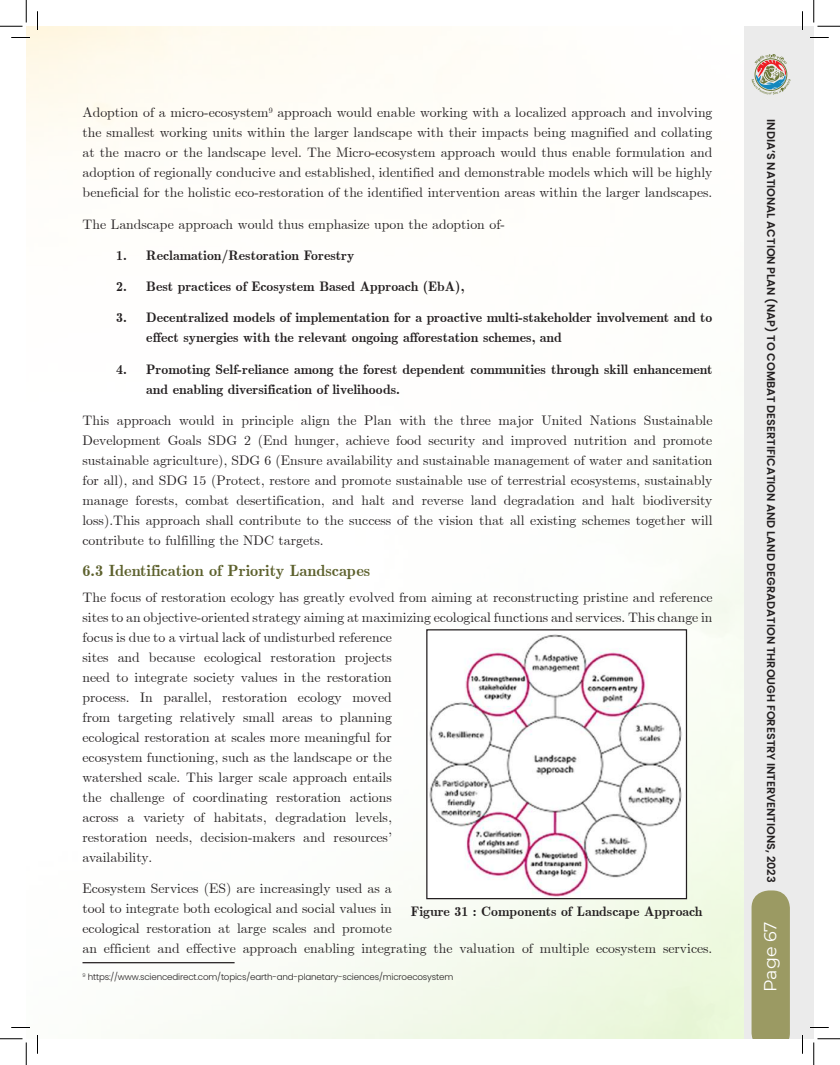
<style>
.page{position:relative;width:840px;height:1065px;background:#fff}
.page>*{position:absolute;margin:0;border:0;box-sizing:border-box;transform-origin:0 0}
.t1{font:17.5px "Montserrat";letter-spacing:-.005em;color:#fff}
.t2{font:700 16.25px "Euclid";color:#5d612d}
.t3{font:13.75px/20px "Euclid";color:#231f20;text-align:justify}
.t4{font:700 13.75px/20px "Euclid";color:#231f20}
.t5{font:600 11.25px "Poppins";color:#231f20}
.t6{font:300 8.75px "Poppins";letter-spacing:-.02em;color:#231f20}
</style>
<div class="page">
<div style="left:744px;top:26px;width:70px;height:1013px;background:#ebebeb"></div>
<svg style="left:751px;top:54px;width:40px;height:41px"></svg>
<div style="left:752px;top:890px;width:38px;height:149px;background:#9b9a63"></div>
<img style="left:428px;top:634px;width:255px;height:263px">
<div style="left:426px;top:629px;width:261px;height:270px;border:1px solid #231f20"></div>
<hr style="left:82px;top:962px;width:153px;height:1px;background:#231f20">
<svg style="left:11px;top:37px;width:19px;height:1px"></svg>
<svg style="left:810px;top:37px;width:19px;height:1px"></svg>
<svg style="left:11px;top:1027px;width:19px;height:1px"></svg>
<svg style="left:810px;top:1027px;width:19px;height:1px"></svg>
<svg style="left:37px;top:11px;width:1px;height:19px"></svg>
<svg style="left:37px;top:1035px;width:1px;height:19px"></svg>
<svg style="left:802px;top:11px;width:1px;height:19px"></svg>
<svg style="left:802px;top:1035px;width:1px;height:19px"></svg>
<svg style="left:0;top:0;width:27px;height:27px"></svg>
<svg style="left:0;top:1039px;width:27px;height:26px"></svg>
<svg style="left:814px;top:0;width:26px;height:27px"></svg>
<svg style="left:814px;top:1039px;width:26px;height:26px"></svg>
<p class="t3" style="left:82px;top:103px;width:632px">Adoption of a micro-ecosystem<sup>9</sup> approach would enable working with a localized approach and involving</p>
<p class="t3" style="left:82px;top:123px;width:632px">the smallest working units within the larger landscape with their impacts being magnified and collating at the macro or the landscape level. The Micro-ecosystem approach would thus enable formulation and adoption of regionally conducive and established, identified and demonstrable models which will be highly beneficial for the holistic eco-restoration of the identified intervention areas within the larger landscapes.</p>
<p class="t3" style="left:82px;top:214px;width:424px">The Landscape approach would thus emphasize upon the adoption of-</p>
<p class="t4" style="left:116px;top:246px;width:240px">1. Reclamation/Restoration Forestry</p>
<p class="t4" style="left:116px;top:277px;width:350px">2. Best practices of Ecosystem Based Approach (EbA),</p>
<p class="t4" style="left:146px;top:308px;width:568px;text-indent:-30px">3. Decentralized models of implementation for a proactive multi-stakeholder involvement and to effect synergies with the relevant ongoing afforestation schemes, and</p>
<p class="t4" style="left:146px;top:359px;width:568px;text-indent:-30px">4. Promoting Self-reliance among the forest dependent communities through skill enhancement and enabling diversification of livelihoods.</p>
<p class="t3" style="left:82px;top:410px;width:632px">This approach would in principle align the Plan with the three major United Nations Sustainable Development Goals SDG 2 (End hunger, achieve food security and improved nutrition and promote sustainable agriculture), SDG 6 (Ensure availability and sustainable management of water and sanitation for all), and SDG 15 (Protect, restore and promote sustainable use of terrestrial ecosystems, sustainably manage forests, combat desertification, and halt and reverse land degradation and halt biodiversity loss).This approach shall contribute to the success of the vision that all existing schemes together will contribute to fulfilling the NDC targets.</p>
<p class="t2" style="left:82px;top:561px;width:289px">6.3 Identification of Priority Landscapes</p>
<p class="t3" style="left:82px;top:587px;width:632px;text-align:left">The focus of restoration ecology has greatly evolved from aiming at reconstructing pristine and reference sites to an objective-oriented strategy aiming at maximizing ecological functions and services. This change in focus is due to a virtual lack of undisturbed reference<br>sites and because ecological restoration projects<br>need to integrate society values in the restoration<br>process. In parallel, restoration ecology moved<br>from targeting relatively small areas to planning<br>ecological restoration at scales more meaningful for<br>ecosystem functioning, such as the landscape or the<br>watershed scale. This larger scale approach entails<br>the challenge of coordinating restoration actions<br>across a variety of habitats, degradation levels,<br>restoration needs, decision-makers and resources’<br>availability.</p>
<p class="t3" style="left:82px;top:879px;width:631px;text-align:left">Ecosystem Services (ES) are increasingly used as a<br>tool to integrate both ecological and social values in<br>ecological restoration at large scales and promote<br>an efficient and effective approach enabling integrating the valuation of multiple ecosystem services.</p>
<p class="t4" style="left:411px;top:902px;width:293px">Figure 31 : Components of Landscape Approach</p>
<p class="t6" style="left:82px;top:972px;width:372px"><sup>9</sup> https://www.sciencedirect.com/topics/earth-and-planetary-sciences/microecosystem</p>
<p class="t5" style="left:778px;top:119px;width:765px;rotate:90deg">INDIA’S NATIONAL ACTION PLAN (NAP) TO COMBAT DESERTIFICATION AND LAND DEGRADATION THROUGH FORESTRY INTERVENTIONS, 2023</p>
<p class="t1" style="left:758px;top:992px;width:72px;rotate:-90deg">Page 67</p>
</div>
